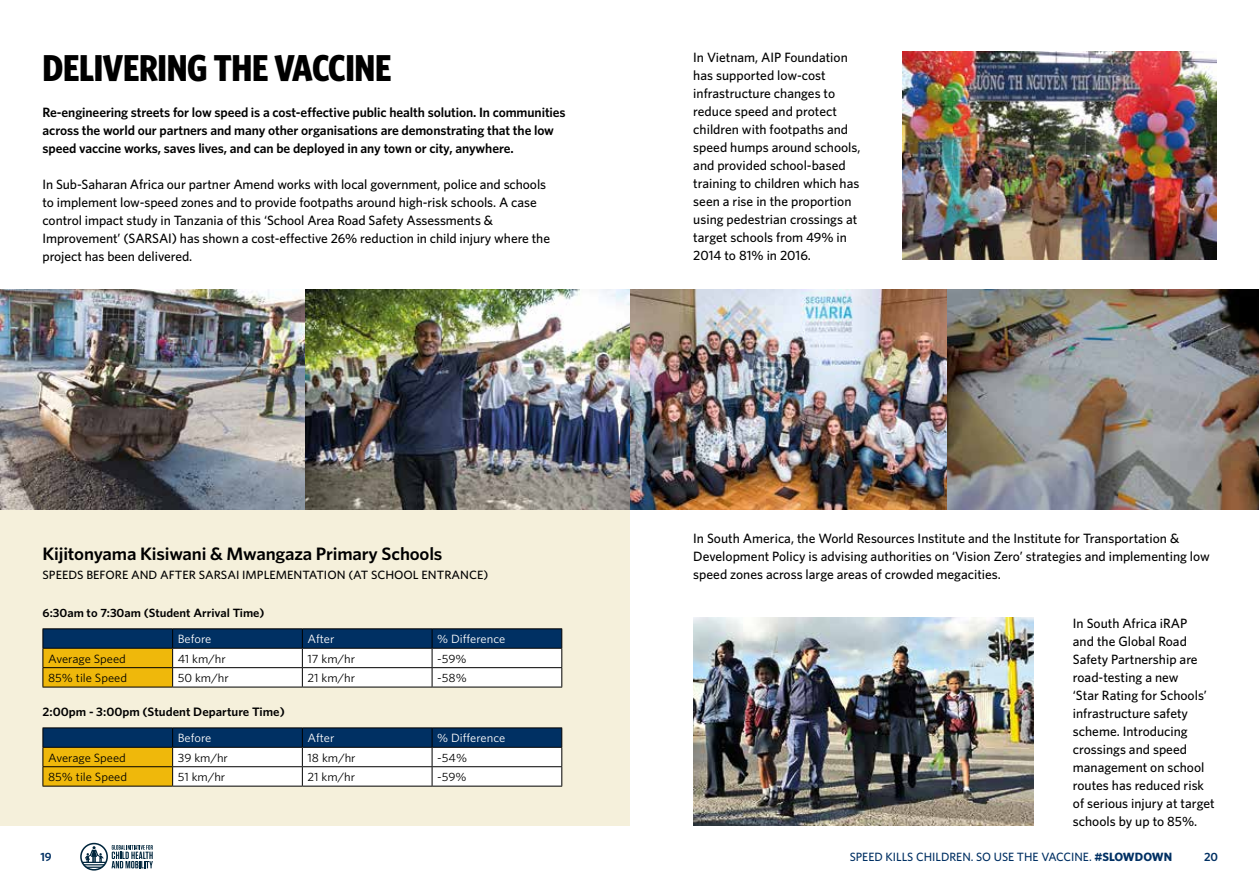
<style>
.page{position:relative;width:1259px;height:893px;background:#fff}
.page>*{position:absolute;margin:0;border:0;box-sizing:border-box;transform-origin:0 0}
.t1{font:700 37.5px "Whitney Condensed";letter-spacing:-.01em;color:#000}
.t2{font:600 18px "Whitney";letter-spacing:-.01em;color:#000;scale:1.05 1}
.t3{font:500 13.5px/18px "Whitney";color:#000}
.t4{font:600 13.5px/18px "Whitney";letter-spacing:-.005em;color:#000}
.t5{font:600 12.3px "Whitney";color:#000;scale:1.05 1}
.t6{font:12px "Whitney";color:#000;scale:1.05 1}
.t7{font:500 12px "Whitney";color:#000;scale:1.05 1}
.t8{font:500 12px "Whitney";color:#003063}
.t9{font:12px "Whitney";color:#fff;scale:1.05 1}
.t10{font:600 12px "Whitney";color:#000;scale:1.05 1}
.t11{font:600 12px "Whitney";color:#003063}
.s1{font-weight:700}
</style>
<div class="page">
<div style="left:0;top:504px;width:629px;height:322px;background:#f5f0db"></div>
<img style="left:0;top:290px;width:305px;height:219px">
<img style="left:305px;top:290px;width:642px;height:219px">
<img style="left:947px;top:290px;width:312px;height:219px">
<img style="left:693px;top:617px;width:340px;height:209px">
<img style="left:902px;top:51px;width:314px;height:209px">
<hr style="left:43px;top:727px;width:130px;height:1px;background:#000">
<hr style="left:173px;top:727px;width:129px;height:1px;background:#000">
<hr style="left:302px;top:727px;width:130px;height:1px;background:#000">
<hr style="left:432px;top:727px;width:130px;height:1px;background:#000">
<svg style="left:43px;top:728px;width:519px;height:58px;background:#9da499"></svg>
<hr style="left:43px;top:786px;width:130px;height:1px;background:#000">
<hr style="left:173px;top:786px;width:129px;height:1px;background:#000">
<hr style="left:302px;top:786px;width:130px;height:1px;background:#000">
<hr style="left:432px;top:786px;width:130px;height:1px;background:#000">
<hr style="left:43px;top:628px;width:130px;height:1px;background:#000">
<hr style="left:173px;top:628px;width:129px;height:1px;background:#000">
<hr style="left:302px;top:628px;width:130px;height:1px;background:#000">
<hr style="left:432px;top:628px;width:130px;height:1px;background:#000">
<svg style="left:43px;top:629px;width:519px;height:58px;background:#9da499"></svg>
<hr style="left:43px;top:687px;width:130px;height:1px;background:#000">
<hr style="left:173px;top:687px;width:129px;height:1px;background:#000">
<hr style="left:302px;top:687px;width:130px;height:1px;background:#000">
<hr style="left:432px;top:687px;width:130px;height:1px;background:#000">
<svg style="left:80px;top:843px;width:73px;height:28px"></svg>
<h1 class="t1" style="left:43px;top:44px;width:350px">DELIVERING THE VACCINE</h1>
<p class="t4" style="left:43px;top:103px;width:525px">Re-engineering streets for low speed is a cost-effective public health solution. In communities across the world our partners and many other organisations are demonstrating that the low speed vaccine works, saves lives, and can be deployed in any town or city, anywhere.</p>
<p class="t3" style="left:43px;top:175px;width:509px">In Sub-Saharan Africa our partner Amend works with local government, police and schools to implement low-speed zones and to provide footpaths around high-risk schools. A case control impact study in Tanzania of this ‘School Area Road Safety Assessments &amp; Improvement’ (SARSAI) has shown a cost-effective 26% reduction in child injury where the project has been delivered.</p>
<h2 class="t2" style="left:43px;top:541px;width:382px">Kijitonyama Kisiwani &amp; Mwangaza Primary Schools</h2>
<p class="t7" style="left:43px;top:567px;width:426px">SPEEDS BEFORE AND AFTER SARSAI IMPLEMENTATION (AT SCHOOL ENTRANCE)</p>
<p class="t10" style="left:43px;top:605px;width:213px">6:30am to 7:30am (Student Arrival Time)</p>
<p class="t9" style="left:178px;top:631px;width:33px">Before</p>
<p class="t9" style="left:307px;top:631px;width:27px">After</p>
<p class="t9" style="left:437px;top:631px;width:66px">% Difference</p>
<p class="t6" style="left:48px;top:651px;width:76px">Average Speed</p>
<p class="t6" style="left:178px;top:651px;width:47px">41 km/hr</p>
<p class="t6" style="left:307px;top:651px;width:47px">17 km/hr</p>
<p class="t6" style="left:437px;top:651px;width:29px">-59%</p>
<p class="t6" style="left:48px;top:670px;width:77px">85% tile Speed</p>
<p class="t6" style="left:178px;top:670px;width:50px">50 km/hr</p>
<p class="t6" style="left:307px;top:670px;width:47px">21 km/hr</p>
<p class="t6" style="left:437px;top:670px;width:30px">-58%</p>
<p class="t5" style="left:43px;top:704px;width:232px">2:00pm - 3:00pm (Student Departure Time)</p>
<p class="t9" style="left:178px;top:730px;width:33px">Before</p>
<p class="t9" style="left:307px;top:730px;width:27px">After</p>
<p class="t9" style="left:437px;top:730px;width:66px">% Difference</p>
<p class="t6" style="left:48px;top:750px;width:76px">Average Speed</p>
<p class="t6" style="left:178px;top:750px;width:49px">39 km/hr</p>
<p class="t6" style="left:307px;top:750px;width:47px">18 km/hr</p>
<p class="t6" style="left:437px;top:750px;width:30px">-54%</p>
<p class="t6" style="left:48px;top:769px;width:77px">85% tile Speed</p>
<p class="t6" style="left:178px;top:769px;width:47px">51 km/hr</p>
<p class="t6" style="left:307px;top:769px;width:47px">21 km/hr</p>
<p class="t6" style="left:437px;top:769px;width:29px">-59%</p>
<p class="t11" style="left:40px;top:849px;width:13px">19</p>
<p class="t3" style="left:693px;top:48px;width:169px">In Vietnam, AIP Foundation has supported low-cost infrastructure changes to reduce speed and protect children with footpaths and speed humps around schools, and provided school-based training to children which has seen a rise in the proportion using pedestrian crossings at target schools from 49% in<br>2014 to 81% in 2016.</p>
<p class="t3" style="left:693px;top:529px;width:518px">In South America, the World Resources Institute and the Institute for Transportation &amp;<br>Development Policy is advising authorities on ‘Vision Zero’ strategies and implementing low speed zones across large areas of crowded megacities.</p>
<p class="t3" style="left:1073px;top:614px;width:143px">In South Africa iRAP<br>and the Global Road<br>Safety Partnership are road-testing a new<br>‘Star Rating for Schools’ infrastructure safety scheme. Introducing crossings and speed management on school routes has reduced risk of serious injury at target schools by up to 85%.</p>
<p class="t8" style="left:849px;top:849px;width:324px">SPEED KILLS CHILDREN. SO USE THE VACCINE. <span class="s1">#SLOWDOWN</span></p>
<p class="t11" style="left:1204px;top:849px;width:16px">20</p>
</div>
